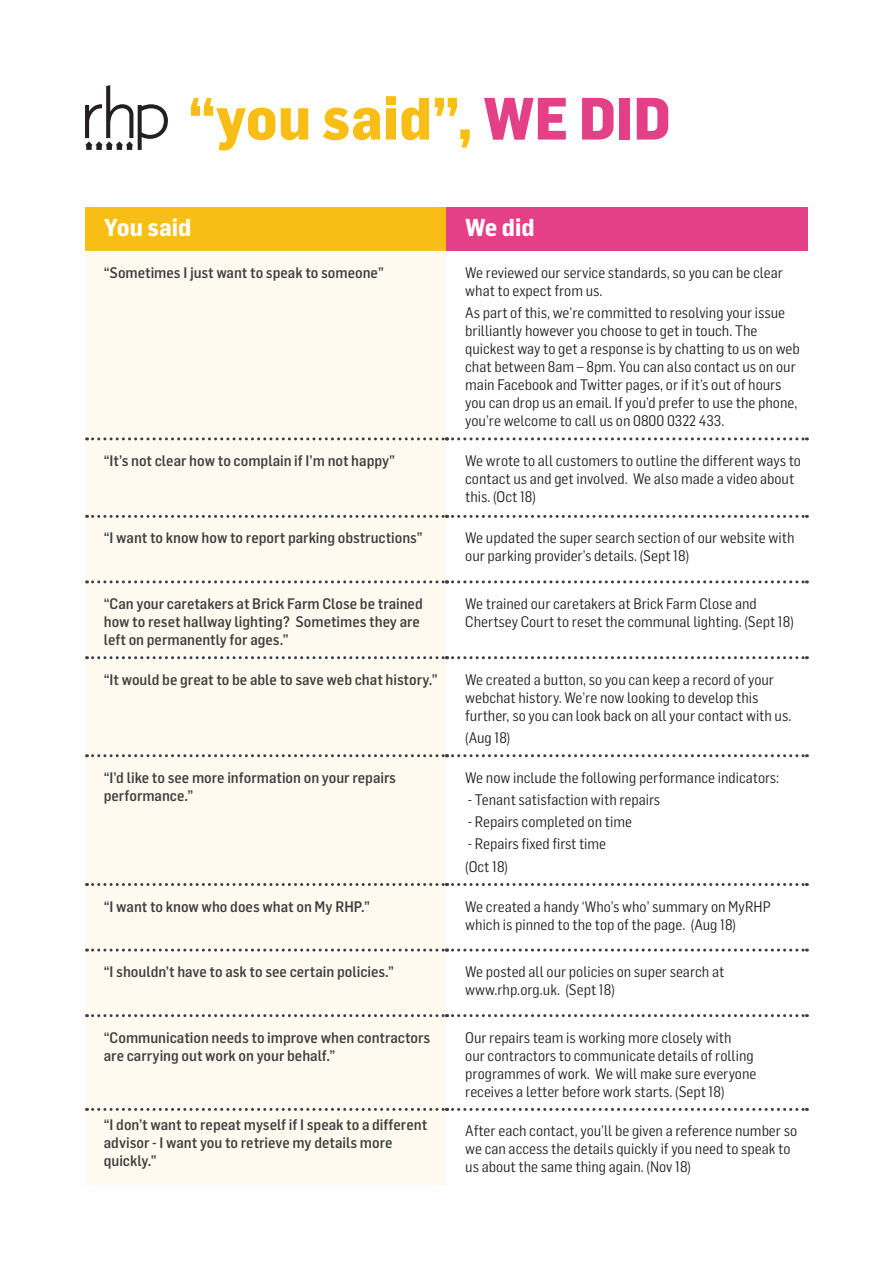
<style>
.page{position:relative;width:893px;height:1263px;background:#fff}
.page>*{position:absolute;margin:0;border:0;box-sizing:border-box;transform-origin:0 0}
.t1{font:800 58.5px "Flama Semicondensed";color:#f8be15}
.Table_Title{font:700 24px "Flama Semicondensed";color:#fff}
.We_Did_Body{font:15px/18px "Flama Semicondensed";color:#231f20}
.You_Said_Body{font:500 15px/18px "Flama Semicondensed";color:#3e3e3f}
.s1{color:#e44087}
</style>
<div class="page">
<svg style="left:85px;top:85px;width:83px;height:65px"></svg>
<div style="left:85px;top:207px;width:361px;height:44px;background:#f8be15"></div>
<div style="left:446px;top:207px;width:362px;height:44px;background:#e44087"></div>
<div style="left:85px;top:251px;width:361px;height:934px;background:#fffaef"></div>
<svg style="left:87px;top:437px;width:720px;height:3px"></svg>
<svg style="left:87px;top:515px;width:720px;height:3px"></svg>
<svg style="left:87px;top:580px;width:720px;height:3px"></svg>
<svg style="left:87px;top:656px;width:720px;height:3px"></svg>
<svg style="left:87px;top:754px;width:720px;height:3px"></svg>
<svg style="left:87px;top:883px;width:720px;height:3px"></svg>
<svg style="left:87px;top:948px;width:720px;height:3px"></svg>
<svg style="left:87px;top:1014px;width:720px;height:3px"></svg>
<svg style="left:87px;top:1108px;width:720px;height:3px"></svg>
<p class="t1" style="left:188px;top:80px;width:484px">“you said”, <span class="s1">WE DID</span></p>
<p class="Table_Title" style="left:104px;top:212px;width:89px">You said</p>
<p class="Table_Title" style="left:465px;top:212px;width:71px">We did</p>
<p class="You_Said_Body" style="left:104px;top:263px;width:281px">“Sometimes I just want to speak to someone”</p>
<p class="We_Did_Body" style="left:465px;top:263px;width:319px">We reviewed our service standards, so you can be clear what to expect from us.</p>
<p class="We_Did_Body" style="left:465px;top:303px;width:336px">As part of this, we’re committed to resolving your issue brilliantly however you choose to get in touch. The quickest way to get a response is by chatting to us on web chat between 8am – 8pm. You can also contact us on our main Facebook and Twitter pages, or if it’s out of hours you can drop us an email. If you’d prefer to use the phone, you’re welcome to call us on 0800 0322 433.</p>
<p class="You_Said_Body" style="left:104px;top:451px;width:293px">“It’s not clear how to complain if I’m not happy”</p>
<p class="We_Did_Body" style="left:465px;top:451px;width:337px">We wrote to all customers to outline the different ways to contact us and get involved. We also made a video about this. (Oct 18)</p>
<p class="You_Said_Body" style="left:104px;top:528px;width:320px">“I want to know how to report parking obstructions”</p>
<p class="We_Did_Body" style="left:465px;top:528px;width:331px">We updated the super search section of our website with our parking provider’s details. (Sept 18)</p>
<p class="You_Said_Body" style="left:104px;top:594px;width:320px">“Can your caretakers at Brick Farm Close be trained how to reset hallway lighting? Sometimes they are left on permanently for ages.”</p>
<p class="We_Did_Body" style="left:465px;top:594px;width:330px">We trained our caretakers at Brick Farm Close and<br>Chertsey Court to reset the communal lighting. (Sept 18)</p>
<p class="You_Said_Body" style="left:104px;top:670px;width:335px">“It would be great to be able to save web chat history.”</p>
<p class="We_Did_Body" style="left:465px;top:670px;width:328px">We created a button, so you can keep a record of your webchat history. We’re now looking to develop this further, so you can look back on all your contact with us.</p>
<p class="We_Did_Body" style="left:465px;top:728px;width:47px">(Aug 18)</p>
<p class="You_Said_Body" style="left:104px;top:768px;width:294px">“I’d like to see more information on your repairs performance.”</p>
<p class="We_Did_Body" style="left:465px;top:768px;width:316px">We now include the following performance indicators:</p>
<p class="We_Did_Body" style="left:468px;top:790px;width:194px">- Tenant satisfaction with repairs</p>
<p class="We_Did_Body" style="left:468px;top:812px;width:166px">- Repairs completed on time</p>
<p class="We_Did_Body" style="left:468px;top:834px;width:140px">- Repairs fixed first time</p>
<p class="We_Did_Body" style="left:465px;top:857px;width:44px">(Oct 18)</p>
<p class="You_Said_Body" style="left:104px;top:896px;width:268px">“I want to know who does what on My RHP.”</p>
<p class="We_Did_Body" style="left:465px;top:896px;width:307px">We created a handy ‘Who’s who’ summary on MyRHP which is pinned to the top of the page. (Aug 18)</p>
<p class="You_Said_Body" style="left:104px;top:962px;width:292px">“I shouldn’t have to ask to see certain policies.”</p>
<p class="We_Did_Body" style="left:465px;top:962px;width:260px">We posted all our policies on super search at www.rhp.org.uk. (Sept 18)</p>
<p class="You_Said_Body" style="left:104px;top:1028px;width:328px">“Communication needs to improve when contractors are carrying out work on your behalf.”</p>
<p class="We_Did_Body" style="left:465px;top:1028px;width:293px">Our repairs team is working more closely with<br>our contractors to communicate details of rolling programmes of work. We will make sure everyone receives a letter before work starts. (Sept 18)</p>
<p class="You_Said_Body" style="left:104px;top:1115px;width:325px">“I don’t want to repeat myself if I speak to a different advisor - I want you to retrieve my details more quickly.”</p>
<p class="We_Did_Body" style="left:465px;top:1121px;width:333px">After each contact, you’ll be given a reference number so we can access the details quickly if you need to speak to us about the same thing again. (Nov 18)</p>
</div>
